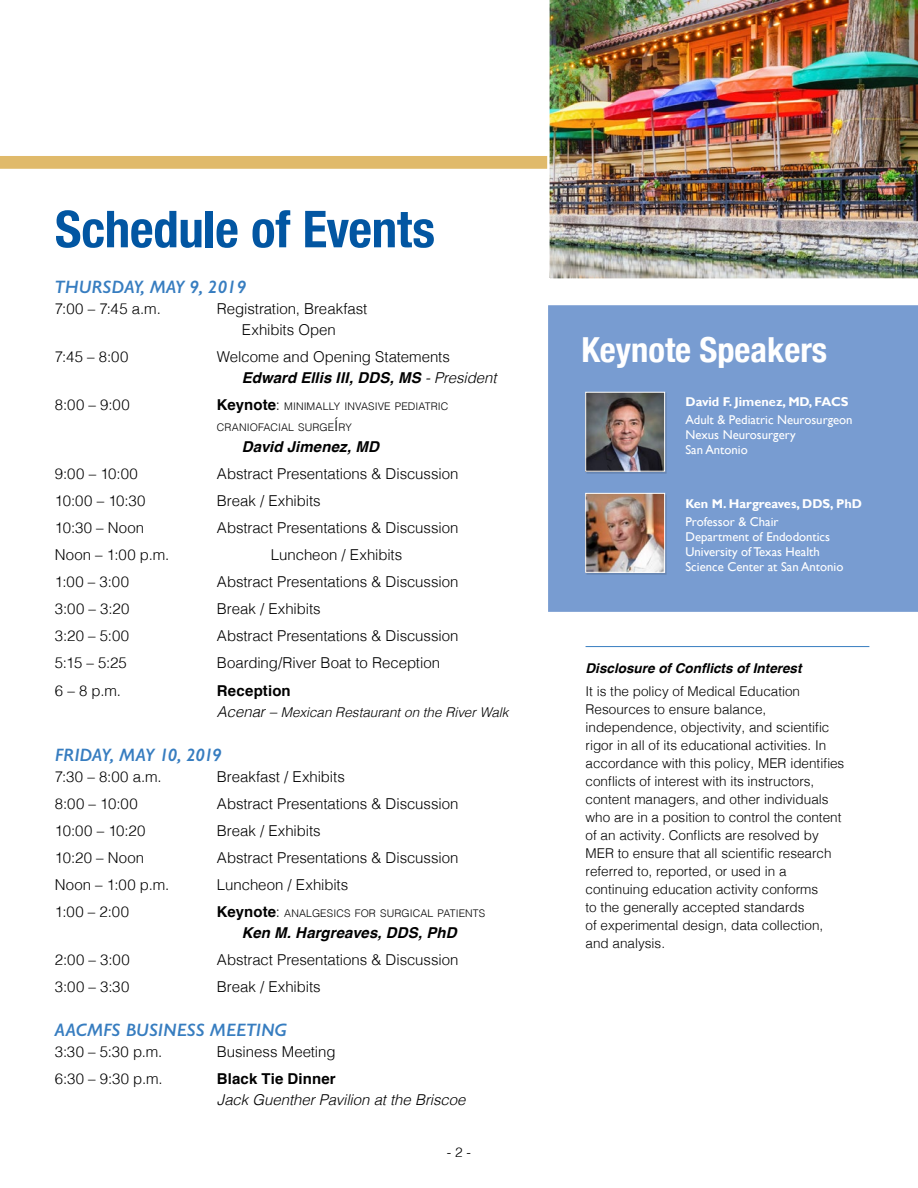
<style>
.page{position:relative;width:918px;height:1188px;background:#fff}
.page>*{position:absolute;margin:0;border:0;box-sizing:border-box;transform-origin:0 0}
.t1{font:700 condensed 51px "Helvetica Neue";letter-spacing:-.005em;color:#0256a2}
.Keynote{font:700 condensed 34.5px "Helvetica Neue";color:#fff}
.Keynote-2{font:italic 600 18px "Gill Sans";color:#377dc0}
.Keynote-3{font:italic 600 18px "Gill Sans";letter-spacing:-.02em;color:#377dc0}
.Pa7{font:300 15px "Helvetica";letter-spacing:-.005em;color:#000}
.Pa7-2{font:italic 700 15px "Helvetica";letter-spacing:.005em;color:#000}
.t2{font:italic 300 15px "Helvetica";letter-spacing:-.005em;color:#000}
.t3{font:700 15px "Helvetica";letter-spacing:.01em;color:#000}
.Pa7-3{font:300 13.5px/18px "Helvetica";color:#000}
.Pa7-4{font:italic 300 13.5px "Helvetica";color:#000}
.Pa7-5{font:italic 700 13.5px "Helvetica";color:#000}
.Title_and_info{font:12.75px/15px "Gill Sans";color:#fff}
.Title_and_info-2{font:700 12.75px "Gill Sans";color:#fff}
.Pa7-6{font:300 10.5px/21px "Helvetica";letter-spacing:.01em;color:#000}
.s1{font-weight:300}
.s2{font-weight:700;font-size:15px}
.s3{font-size:15px}
</style>
<div class="page">
<div style="left:548px;top:305px;width:370px;height:307px;background:#789cd1"></div>
<div style="left:586px;top:393px;width:81px;height:81px;background:#000;opacity:.15"></div>
<img style="left:587px;top:394px;width:76px;height:76px">
<div style="left:585px;top:392px;width:80px;height:80px;border:1px solid #fff"></div>
<div style="left:586px;top:494px;width:81px;height:81px;background:#000;opacity:.15"></div>
<img style="left:587px;top:495px;width:76px;height:76px">
<div style="left:585px;top:493px;width:80px;height:80px;border:1px solid #fff"></div>
<svg style="left:0;top:156px;width:547px;height:13px;background:#e0bb6d"></svg>
<img style="left:547px;top:0;width:371px;height:279px">
<hr style="left:586px;top:646px;width:283px;height:1px;background:#377dc0">
<p class="t1" style="left:55px;top:187px;width:382px">Schedule of Events</p>
<p class="Keynote-2" style="left:55px;top:276px;width:193px">THURSDAY, MAY 9, 2019</p>
<p class="Pa7" style="left:55px;top:296px;width:107px">7:00 – 7:45 a.m.</p>
<p class="Pa7" style="left:217px;top:296px;width:152px">Registration, Breakfast</p>
<p class="Pa7" style="left:242px;top:317px;width:95px">Exhibits Open</p>
<p class="Pa7" style="left:55px;top:344px;width:75px">7:45 – 8:00</p>
<p class="Pa7" style="left:217px;top:344px;width:234px">Welcome and Opening Statements</p>
<p class="Pa7-2" style="left:242px;top:366px;width:256px">Edward Ellis III, DDS, MS <span class="s1">- President</span></p>
<p class="Pa7" style="left:55px;top:392px;width:76px">8:00 – 9:00</p>
<p class="Pa7-6" style="left:217px;top:395px;width:233px"><span class="s2">Keynote</span><span class="s3">:</span> MINIMALLY INVASIVE PEDIATRIC<br>CRANIOFACIAL SURGE<span class="s3">Í</span>RY</p>
<p class="Pa7-2" style="left:242px;top:435px;width:139px">David Jimenez, MD</p>
<p class="Pa7" style="left:55px;top:461px;width:85px">9:00 – 10:00</p>
<p class="Pa7" style="left:217px;top:461px;width:243px">Abstract Presentations &amp; Discussion</p>
<p class="Pa7" style="left:55px;top:488px;width:92px">10:00 – 10:30</p>
<p class="Pa7" style="left:217px;top:488px;width:105px">Break / Exhibits</p>
<p class="Pa7" style="left:55px;top:515px;width:91px">10:30 – Noon</p>
<p class="Pa7" style="left:217px;top:515px;width:243px">Abstract Presentations &amp; Discussion</p>
<p class="Pa7" style="left:55px;top:542px;width:116px">Noon – 1:00 p.m.</p>
<p class="Pa7" style="left:271px;top:542px;width:133px">Luncheon / Exhibits</p>
<p class="Pa7" style="left:55px;top:569px;width:76px">1:00 – 3:00</p>
<p class="Pa7" style="left:217px;top:569px;width:243px">Abstract Presentations &amp; Discussion</p>
<p class="Pa7" style="left:55px;top:596px;width:76px">3:00 – 3:20</p>
<p class="Pa7" style="left:217px;top:596px;width:105px">Break / Exhibits</p>
<p class="Pa7" style="left:55px;top:623px;width:76px">3:20 – 5:00</p>
<p class="Pa7" style="left:217px;top:623px;width:243px">Abstract Presentations &amp; Discussion</p>
<p class="Pa7" style="left:55px;top:650px;width:74px">5:15 – 5:25</p>
<p class="Pa7" style="left:217px;top:650px;width:225px">Boarding/River Boat to Reception</p>
<p class="Pa7" style="left:55px;top:678px;width:68px">6 – 8 p.m.</p>
<p class="t3" style="left:217px;top:678px;width:75px">Reception</p>
<p class="Pa7-4" style="left:217px;top:701px;width:293px"><span class="s3">Acenar –</span> Mexican Restaurant on the River Walk</p>
<p class="Keynote-3" style="left:55px;top:744px;width:169px">FRIDAY, MAY 10, 2019</p>
<p class="Pa7" style="left:55px;top:764px;width:108px">7:30 – 8:00 a.m.</p>
<p class="Pa7" style="left:217px;top:764px;width:129px">Breakfast / Exhibits</p>
<p class="Pa7" style="left:55px;top:791px;width:84px">8:00 – 10:00</p>
<p class="Pa7" style="left:217px;top:791px;width:243px">Abstract Presentations &amp; Discussion</p>
<p class="Pa7" style="left:55px;top:818px;width:92px">10:00 – 10:20</p>
<p class="Pa7" style="left:217px;top:818px;width:105px">Break / Exhibits</p>
<p class="Pa7" style="left:55px;top:845px;width:91px">10:20 – Noon</p>
<p class="Pa7" style="left:217px;top:845px;width:243px">Abstract Presentations &amp; Discussion</p>
<p class="Pa7" style="left:55px;top:872px;width:116px">Noon – 1:00 p.m.</p>
<p class="Pa7" style="left:217px;top:872px;width:133px">Luncheon / Exhibits</p>
<p class="Pa7" style="left:55px;top:899px;width:76px">1:00 – 2:00</p>
<p class="Pa7-6" style="left:217px;top:902px;width:270px"><span class="s2">Keynote</span><span class="s3">:</span> ANALGESICS FOR SURGICAL PATIENTS</p>
<p class="Pa7-2" style="left:242px;top:920px;width:216px">Ken M. Hargreaves, DDS, PhD</p>
<p class="Pa7" style="left:55px;top:947px;width:76px">2:00 – 3:00</p>
<p class="Pa7" style="left:217px;top:947px;width:243px">Abstract Presentations &amp; Discussion</p>
<p class="Pa7" style="left:55px;top:974px;width:76px">3:00 – 3:30</p>
<p class="Pa7" style="left:217px;top:974px;width:105px">Break / Exhibits</p>
<p class="Keynote-2" style="left:55px;top:1019px;width:234px">AACMFS BUSINESS MEETING</p>
<p class="Pa7" style="left:55px;top:1039px;width:109px">3:30 – 5:30 p.m.</p>
<p class="Pa7" style="left:217px;top:1039px;width:120px">Business Meeting</p>
<p class="Pa7" style="left:55px;top:1066px;width:109px">6:30 – 9:30 p.m.</p>
<p class="t3" style="left:217px;top:1067px;width:120px">Black Tie Dinner</p>
<p class="t2" style="left:217px;top:1087px;width:250px">Jack Guenther Pavilion at the Briscoe</p>
<p class="Pa7-3" style="left:447px;top:1142px;width:26px">- 2 -</p>
<p class="Keynote" style="left:581px;top:321px;width:247px">Keynote Speakers</p>
<p class="Title_and_info-2" style="left:685px;top:394px;width:165px">David F. Jimenez, MD, FACS</p>
<p class="Title_and_info" style="left:685px;top:413px;width:169px">Adult &amp; Pediatric Neurosurgeon</p>
<p class="Title_and_info" style="left:685px;top:428px;width:112px">Nexus Neurosurgery</p>
<p class="Title_and_info" style="left:685px;top:443px;width:64px">San Antonio</p>
<p class="Title_and_info-2" style="left:685px;top:496px;width:178px">Ken M. Hargreaves, DDS, PhD</p>
<p class="Title_and_info" style="left:685px;top:515px;width:159px">Professor &amp; Chair<br>Department of Endodontics<br>University of Texas Health<br>Science Center at San Antonio</p>
<p class="Pa7-5" style="left:586px;top:658px;width:218px">Disclosure of Conflicts of Interest</p>
<p class="Pa7-3" style="left:586px;top:681px;width:260px">It is the policy of Medical Education Resources to ensure balance, independence, objectivity, and scientific rigor in all of its educational activities. In accordance with this policy, MER identifies conflicts of interest with its instructors, content managers, and other individuals who are in a position to control the content of an activity. Conflicts are resolved by MER to ensure that all scientific research referred to, reported, or used in a continuing education activity conforms<br>to the generally accepted standards<br>of experimental design, data collection, and analysis.</p>
</div>
